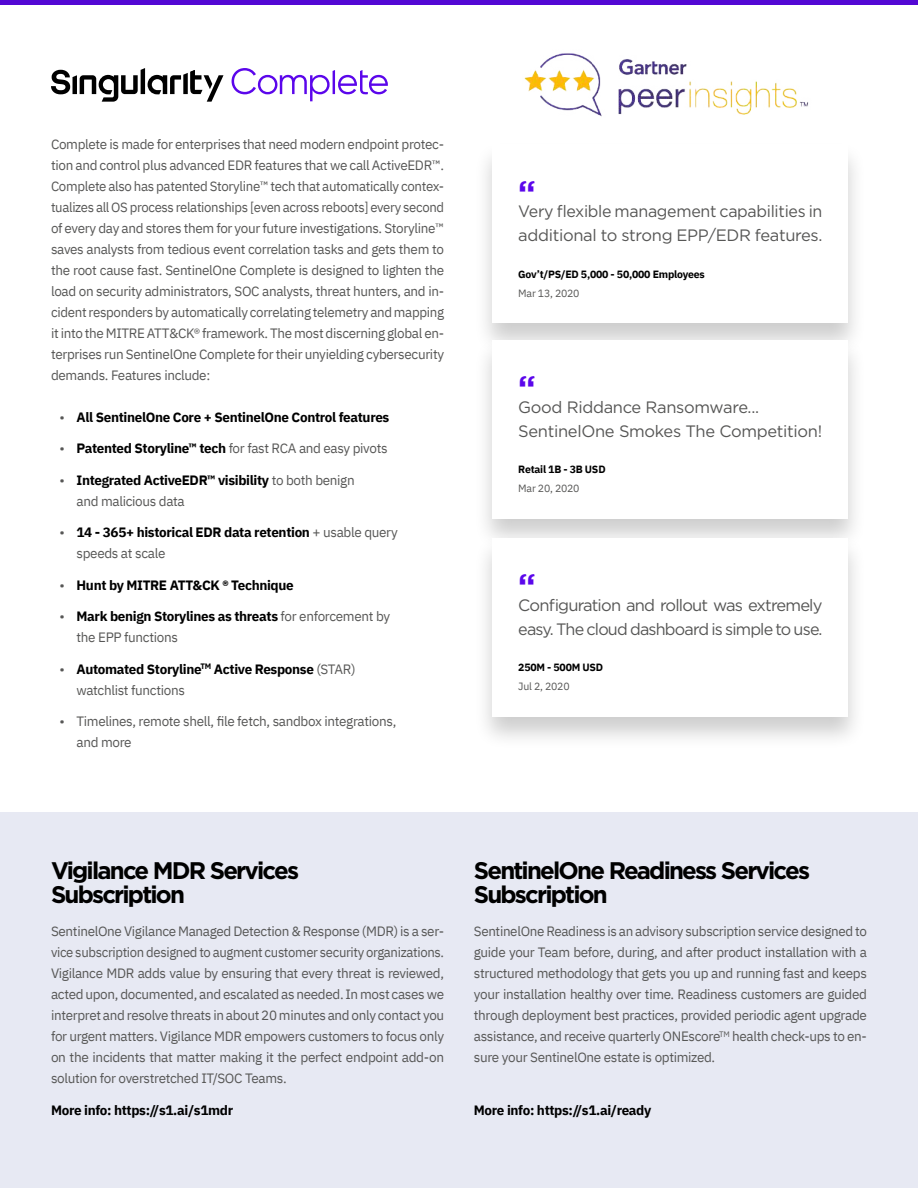
<style>
.page{position:relative;width:918px;height:1188px;background:#fff}
.page>*{position:absolute;margin:0;border:0;box-sizing:border-box;transform-origin:0 0}
.t1{font:700 32.55px "Gotham";color:#5b07eb}
.t2{font:700 24px/24px "Gotham";letter-spacing:-.075em;color:#000}
.t3{font:16.5px/24px "Gotham";letter-spacing:-.02em;color:#575756}
.t4{font:16.5px/24px "Gotham";letter-spacing:-.05em;color:#575756}
.t5{font:13.5px/21px "IBM Plex Sans";letter-spacing:-.025em;color:#575756;text-align:justify}
.t6{font:700 13.5px/21px "IBM Plex Sans";letter-spacing:-.025em;color:#000}
.t7{font:700 10.5px "IBM Plex Sans";letter-spacing:-.02em;color:#000}
.t8{font:10.5px "IBM Plex Sans";letter-spacing:-.02em;color:#575756}
.s1{font-weight:400;color:#575756}
.s2{font-weight:700;color:#000}
</style>
<div class="page">
<div style="left:0;top:813px;width:918px;height:375px;background:#e7e9f3"></div>
<div style="left:474px;top:141px;width:393px;height:216px;background:#000;opacity:.2"></div>
<div style="left:493px;top:145px;width:355px;height:178px;background:#fff"></div>
<div style="left:474px;top:336px;width:393px;height:216px;background:#000;opacity:.2"></div>
<div style="left:493px;top:340px;width:355px;height:178px;background:#fff"></div>
<div style="left:474px;top:534px;width:393px;height:216px;background:#000;opacity:.2"></div>
<div style="left:493px;top:538px;width:355px;height:179px;background:#fff"></div>
<hr style="left:0;top:0;width:918px;height:4px;background:#5307d4">
<svg style="left:232px;top:68px;width:156px;height:33px"></svg>
<svg style="left:51px;top:68px;width:173px;height:34px"></svg>
<img style="left:524px;top:53px;width:284px;height:64px">
<p class="t5" style="left:51px;top:132px;width:395px">Complete is made for enterprises that need modern endpoint protec&shy;tion and control plus advanced EDR features that we call ActiveEDR™.<br>Complete also has patented Storyline™ tech that automatically contex&shy;tualizes all OS process relationships [even across reboots] every second of every day and stores them for your future investigations. Storyline™ saves analysts from tedious event correlation tasks and gets them to the root cause fast. SentinelOne Complete is designed to lighten the load on security administrators, SOC analysts, threat hunters, and in&shy;cident responders by automatically correlating telemetry and mapping it into the MITRE ATT&amp;CK® framework. The most discerning global en&shy;terprises run SentinelOne Complete for their unyielding cybersecurity demands. Features include:</p>
<p class="t6" style="left:60px;top:405px;width:331px"><span class="s1">•</span> All SentinelOne Core + SentinelOne Control features</p>
<p class="t5" style="left:60px;top:437px;width:330px">• <span class="s2">Patented Storyline™ tech</span> for fast RCA and easy pivots</p>
<p class="t6" style="left:77px;top:468px;width:280px;text-indent:-17px"><span class="s1">•</span> Integrated ActiveEDR™ visibility <span class="s1">to both benign and malicious data</span></p>
<p class="t6" style="left:77px;top:521px;width:323px;text-indent:-17px"><span class="s1">•</span> 14 - 365+ historical EDR data retention <span class="s1">+ usable query speeds at scale</span></p>
<p class="t6" style="left:60px;top:573px;width:236px"><span class="s1">•</span> Hunt by MITRE ATT&amp;CK ® Technique</p>
<p class="t5" style="left:77px;top:605px;width:315px;text-indent:-17px">• <span class="s2">Mark benign Storylines as threats</span> for enforcement by the EPP functions</p>
<p class="t6" style="left:77px;top:657px;width:281px;text-indent:-17px"><span class="s1">•</span> Automated Storyline<sup>TM</sup> Active Response <span class="s1">(STAR) watchlist functions</span></p>
<p class="t5" style="left:77px;top:710px;width:321px;text-indent:-17px">• Timelines, remote shell, file fetch, sandbox integrations, and more</p>
<h1 class="t1" style="left:518px;top:171px;width:19px">“</h1>
<p class="t3" style="left:518px;top:199px;width:306px">Very flexible management capabilities in additional to strong EPP/EDR features.</p>
<p class="t7" style="left:518px;top:265px;width:188px">Gov’t/PS/ED 5,000 - 50,000 Employees</p>
<p class="t8" style="left:518px;top:285px;width:63px">Mar 13, 2020</p>
<h1 class="t1" style="left:518px;top:366px;width:19px">“</h1>
<p class="t3" style="left:518px;top:394px;width:305px">Good Riddance Ransomware...<br>SentinelOne Smokes The Competition!</p>
<p class="t7" style="left:518px;top:461px;width:89px">Retail 1B - 3B USD</p>
<p class="t8" style="left:518px;top:480px;width:63px">Mar 20, 2020</p>
<h1 class="t1" style="left:518px;top:564px;width:19px">“</h1>
<p class="t4" style="left:518px;top:592px;width:306px">Configuration and rollout was extremely easy. The cloud dashboard is simple to use.</p>
<p class="t7" style="left:518px;top:659px;width:86px">250M - 500M USD</p>
<p class="t8" style="left:518px;top:678px;width:53px">Jul 2, 2020</p>
<h2 class="t2" style="left:51px;top:858px;width:250px">Vigilance MDR Services<br>Subscription</h2>
<p class="t5" style="left:51px;top:920px;width:395px">SentinelOne Vigilance Managed Detection &amp; Response (MDR) is a ser&shy;vice subscription designed to augment customer security organizations.<br>Vigilance MDR adds value by ensuring that every threat is reviewed, acted upon, documented, and escalated as needed. In most cases we interpret and resolve threats in about 20 minutes and only contact you for urgent matters. Vigilance MDR empowers customers to focus only on the incidents that matter making it the perfect endpoint add-on solution for overstretched IT/SOC Teams.</p>
<p class="t6" style="left:51px;top:1098px;width:184px">More info: https://s1.ai/s1mdr</p>
<h2 class="t2" style="left:474px;top:858px;width:338px">SentinelOne Readiness Services<br>Subscription</h2>
<p class="t5" style="left:474px;top:920px;width:395px">SentinelOne Readiness is an advisory subscription service designed to guide your Team before, during, and after product installation with a structured methodology that gets you up and running fast and keeps your installation healthy over time. Readiness customers are guided through deployment best practices, provided periodic agent upgrade assistance, and receive quarterly ONEscore<sup>TM</sup> health check-ups to en&shy;sure your SentinelOne estate is optimized.</p>
<p class="t6" style="left:474px;top:1098px;width:179px">More info: https://s1.ai/ready</p>
</div>
